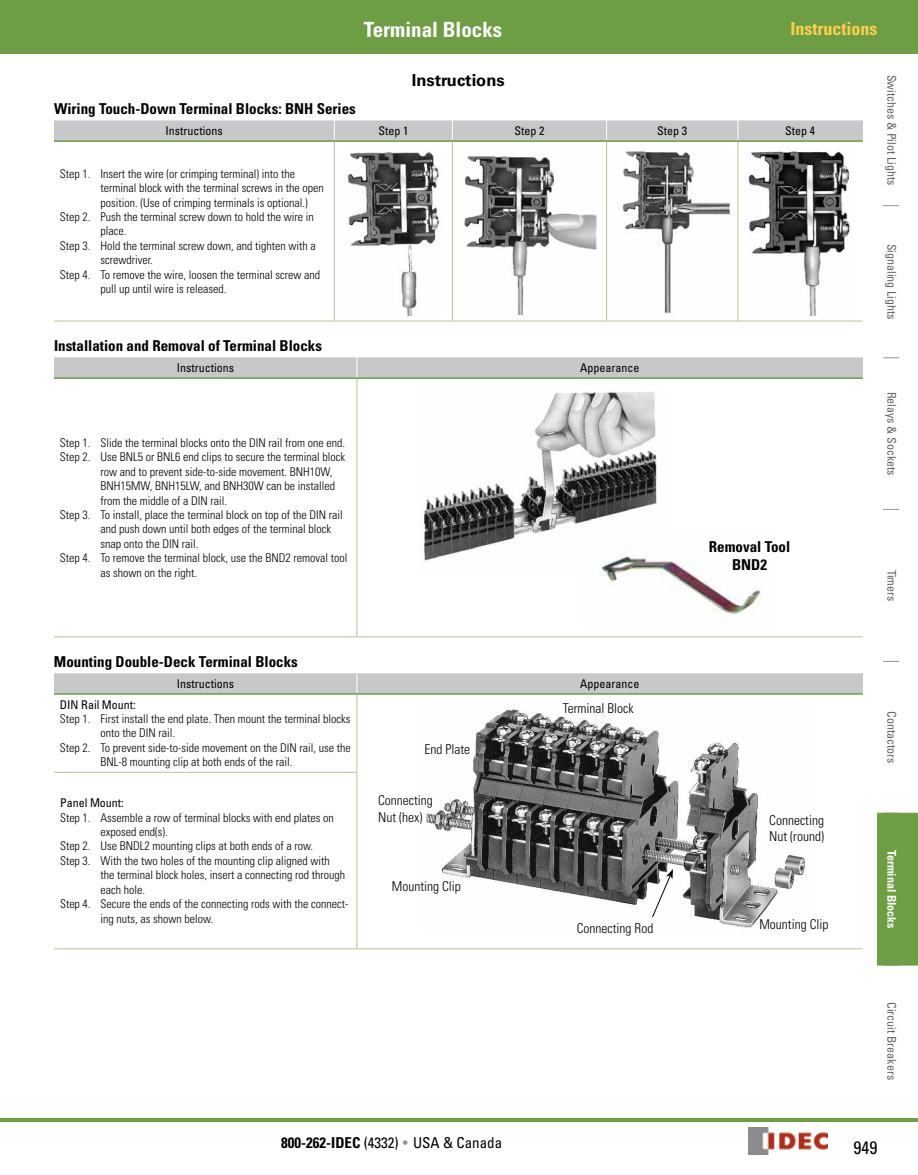
<style>
.page{position:relative;width:918px;height:1175px;background:#fff}
.page>*{position:absolute;margin:0;border:0;box-sizing:border-box;transform-origin:0 0}
.t1{font:700 condensed 21px "Univers LT Std";color:#fff}
.t2{font:700 condensed 18px "Univers LT Std";color:#ffce4e}
.t3{font:condensed 18px "Univers LT Std";color:#000}
.t4{font:700 16.5px "Univers LT Std";color:#000}
.t5{font:700 condensed 15px/18px "Univers LT Std";color:#000;text-align:center}
.t6{font:condensed 15px "Univers LT Std";color:#000}
.t7{font:300 condensed 13.5px/16.2px "Univers LT Std";color:#000}
.t8{font:300 condensed 12px "Univers LT Std";color:#000}
.t9{font:condensed 12px "Univers LT Std";color:#000}
.t10{font:condensed 12px "Univers LT Std";color:#636466}
.t11{font:700 condensed 12px "Univers LT Std";color:#fff}
.s1{font-weight:700}
.s2{color:#939598}
</style>
<div class="page">
<svg style="left:883px;top:205px;width:16px;height:1px"></svg>
<svg style="left:883px;top:357px;width:16px;height:1px"></svg>
<svg style="left:883px;top:509px;width:16px;height:1px"></svg>
<svg style="left:883px;top:661px;width:16px;height:1px"></svg>
<div style="left:877px;top:813px;width:41px;height:152px;background:#6d9e43"></div>
<div style="left:0;top:0;width:918px;height:54px;background:#6d9e43"></div>
<img style="left:748px;top:1127px;width:80px;height:27px">
<hr style="left:0;top:1118px;width:918px;height:3px;background:#6d9e43">
<hr style="left:54px;top:321px;width:280px;height:1px;background:#b2c594">
<hr style="left:334px;top:142px;width:1px;height:179px;background:#b2c594">
<hr style="left:452px;top:142px;width:1px;height:179px;background:#b2c594">
<hr style="left:606px;top:142px;width:1px;height:179px;background:#b2c594">
<hr style="left:334px;top:321px;width:118px;height:1px;background:#b2c594">
<hr style="left:452px;top:321px;width:155px;height:1px;background:#b2c594">
<hr style="left:607px;top:321px;width:131px;height:1px;background:#b2c594">
<hr style="left:738px;top:142px;width:1px;height:179px;background:#b2c594">
<hr style="left:738px;top:321px;width:124px;height:1px;background:#b2c594">
<hr style="left:738px;top:140px;width:125px;height:2px;background:#6d9e43">
<div style="left:54px;top:120px;width:809px;height:21px;background:#c7c8ca"></div>
<hr style="left:54px;top:140px;width:280px;height:2px;background:#6d9e43">
<hr style="left:334px;top:140px;width:118px;height:2px;background:#6d9e43">
<hr style="left:452px;top:140px;width:155px;height:2px;background:#6d9e43">
<hr style="left:607px;top:140px;width:131px;height:2px;background:#6d9e43">
<img style="left:347px;top:152px;width:92px;height:163px">
<img style="left:464px;top:154px;width:133px;height:161px">
<img style="left:622px;top:151px;width:109px;height:163px">
<img style="left:748px;top:151px;width:103px;height:164px">
<hr style="left:54px;top:636px;width:303px;height:1px;background:#b2c594">
<hr style="left:357px;top:379px;width:1px;height:257px;background:#b2c594">
<hr style="left:357px;top:636px;width:505px;height:1px;background:#b2c594">
<hr style="left:357px;top:377px;width:506px;height:2px;background:#6d9e43">
<svg style="left:54px;top:357px;width:809px;height:21px;background:#c6c8c8"></svg>
<hr style="left:54px;top:377px;width:303px;height:2px;background:#6d9e43">
<img style="left:423px;top:392px;width:234px;height:169px">
<img style="left:583px;top:526px;width:178px;height:88px">
<hr style="left:357px;top:694px;width:1px;height:78px;background:#b2c594">
<hr style="left:54px;top:772px;width:303px;height:1px;background:#b2c594">
<hr style="left:54px;top:948px;width:303px;height:1px;background:#b2c594">
<hr style="left:357px;top:772px;width:1px;height:176px;background:#b2c594">
<hr style="left:357px;top:948px;width:505px;height:1px;background:#b2c594">
<svg style="left:54px;top:673px;width:809px;height:21px;background:#c5c7c7"></svg>
<hr style="left:54px;top:693px;width:303px;height:1px;background:#6d9e43">
<img style="left:426px;top:709px;width:379px;height:219px">
<svg style="left:652px;top:869px;width:21px;height:49px"></svg>
<h1 class="t1" style="left:364px;top:17px;width:140px">Terminal Blocks</h1>
<h2 class="t2" style="left:791px;top:18px;width:88px">Instructions</h2>
<h3 class="t4" style="left:412px;top:70px;width:94px">Instructions</h3>
<p class="t5" style="left:54px;top:100px;width:303px">Wiring Touch-Down Terminal Blocks: BNH Series</p>
<p class="t9" style="left:166px;top:123px;width:59px">Instructions</p>
<p class="t9" style="left:378px;top:123px;width:31px">Step 1</p>
<p class="t9" style="left:514px;top:123px;width:31px">Step 2</p>
<p class="t9" style="left:657px;top:123px;width:31px">Step 3</p>
<p class="t9" style="left:785px;top:123px;width:31px">Step 4</p>
<p class="t8" style="left:60px;top:166px;width:237px">Step 1. Insert the wire (or crimping terminal) into the</p>
<p class="t8" style="left:100px;top:181px;width:225px">terminal block with the terminal screws in the open</p>
<p class="t8" style="left:100px;top:195px;width:209px">position. (Use of crimping terminals is optional.)</p>
<p class="t8" style="left:60px;top:210px;width:255px">Step 2. Push the terminal screw down to hold the wire in</p>
<p class="t8" style="left:100px;top:224px;width:27px">place.</p>
<p class="t8" style="left:60px;top:238px;width:257px">Step 3. Hold the terminal screw down, and tighten with a</p>
<p class="t8" style="left:100px;top:253px;width:54px">screwdriver.</p>
<p class="t8" style="left:60px;top:267px;width:262px">Step 4. To remove the wire, loosen the terminal screw and</p>
<p class="t8" style="left:100px;top:282px;width:127px">pull up until wire is released.</p>
<p class="t10" style="left:899px;top:75px;width:112px;rotate:90deg">Switches &amp; Pilot Lights</p>
<p class="t10" style="left:899px;top:244px;width:77px;rotate:90deg">Signaling Lights</p>
<p class="t5" style="left:54px;top:337px;width:270px">Installation and Removal of Terminal Blocks</p>
<p class="t9" style="left:177px;top:360px;width:59px">Instructions</p>
<p class="t9" style="left:580px;top:360px;width:61px">Appearance</p>
<p class="t8" style="left:60px;top:435px;width:287px">Step 1. Slide the terminal blocks onto the DIN rail from one end.</p>
<p class="t8" style="left:60px;top:450px;width:287px">Step 2. Use BNL5 or BNL6 end clips to secure the terminal block</p>
<p class="t8" style="left:100px;top:464px;width:233px">row and to prevent side-to-side movement. BNH10W,</p>
<p class="t8" style="left:100px;top:479px;width:236px">BNH15MW, BNH15LW, and BNH30W can be installed</p>
<p class="t8" style="left:100px;top:493px;width:128px">from the middle of a DIN rail.</p>
<p class="t8" style="left:60px;top:507px;width:284px">Step 3. To install, place the terminal block on top of the DIN rail</p>
<p class="t8" style="left:100px;top:522px;width:232px">and push down until both edges of the terminal block</p>
<p class="t8" style="left:100px;top:536px;width:99px">snap onto the DIN rail.</p>
<p class="t8" style="left:60px;top:551px;width:289px">Step 4. To remove the terminal block, use the BND2 removal tool</p>
<p class="t8" style="left:100px;top:565px;width:98px">as shown on the right.</p>
<p class="t5" style="left:709px;top:537px;width:83px">Removal Tool<br>BND2</p>
<p class="t10" style="left:899px;top:391px;width:85px;rotate:90deg">Relays &amp; Sockets</p>
<p class="t10" style="left:899px;top:569px;width:33px;rotate:90deg">Timers</p>
<p class="t5" style="left:54px;top:653px;width:245px">Mounting Double-Deck Terminal Blocks</p>
<p class="t9" style="left:177px;top:676px;width:59px">Instructions</p>
<p class="t9" style="left:580px;top:676px;width:61px">Appearance</p>
<p class="t9" style="left:60px;top:696px;width:77px">DIN Rail Mount:</p>
<p class="t8" style="left:60px;top:711px;width:292px">Step 1. First install the end plate. Then mount the terminal blocks</p>
<p class="t8" style="left:100px;top:726px;width:76px">onto the DIN rail.</p>
<p class="t8" style="left:60px;top:740px;width:292px">Step 2. To prevent side-to-side movement on the DIN rail, use the</p>
<p class="t8" style="left:100px;top:755px;width:193px">BNL-8 mounting clip at both ends of the rail.</p>
<p class="t7" style="left:563px;top:700px;width:72px">Terminal Block</p>
<p class="t7" style="left:424px;top:741px;width:47px">End Plate</p>
<p class="t9" style="left:60px;top:795px;width:65px">Panel Mount:</p>
<p class="t8" style="left:60px;top:810px;width:275px">Step 1. Assemble a row of terminal blocks with end plates on</p>
<p class="t8" style="left:100px;top:824px;width:69px">exposed end(s).</p>
<p class="t8" style="left:60px;top:839px;width:255px">Step 2. Use BNDL2 mounting clips at both ends of a row.</p>
<p class="t8" style="left:60px;top:853px;width:271px">Step 3. With the two holes of the mounting clip aligned with</p>
<p class="t8" style="left:100px;top:867px;width:246px">the terminal block holes, insert a connecting rod through</p>
<p class="t8" style="left:100px;top:882px;width:46px">each hole.</p>
<p class="t8" style="left:60px;top:896px;width:290px">Step 4. Secure the ends of the connecting rods with the connect-</p>
<p class="t8" style="left:100px;top:911px;width:114px">ing nuts, as shown below.</p>
<p class="t7" style="left:378px;top:792px;width:56px">Connecting<br>Nut (hex)</p>
<p class="t7" style="left:392px;top:878px;width:70px">Mounting Clip</p>
<p class="t7" style="left:769px;top:812px;width:56px">Connecting<br>Nut (round)</p>
<p class="t7" style="left:577px;top:920px;width:78px">Connecting Rod</p>
<p class="t7" style="left:759px;top:916px;width:70px">Mounting Clip</p>
<p class="t10" style="left:899px;top:711px;width:54px;rotate:90deg">Contactors</p>
<p class="t11" style="left:899px;top:849px;width:81px;rotate:90deg">Terminal Blocks</p>
<p class="t6" style="left:281px;top:1132px;width:222px"><span class="s1">800-262-IDEC</span> (4332) <span class="s2">•</span> USA &amp; Canada</p>
<p class="t10" style="left:899px;top:1002px;width:79px;rotate:90deg">Circuit Breakers</p>
<h2 class="t3" style="left:854px;top:1136px;width:25px">949</h2>
</div>
